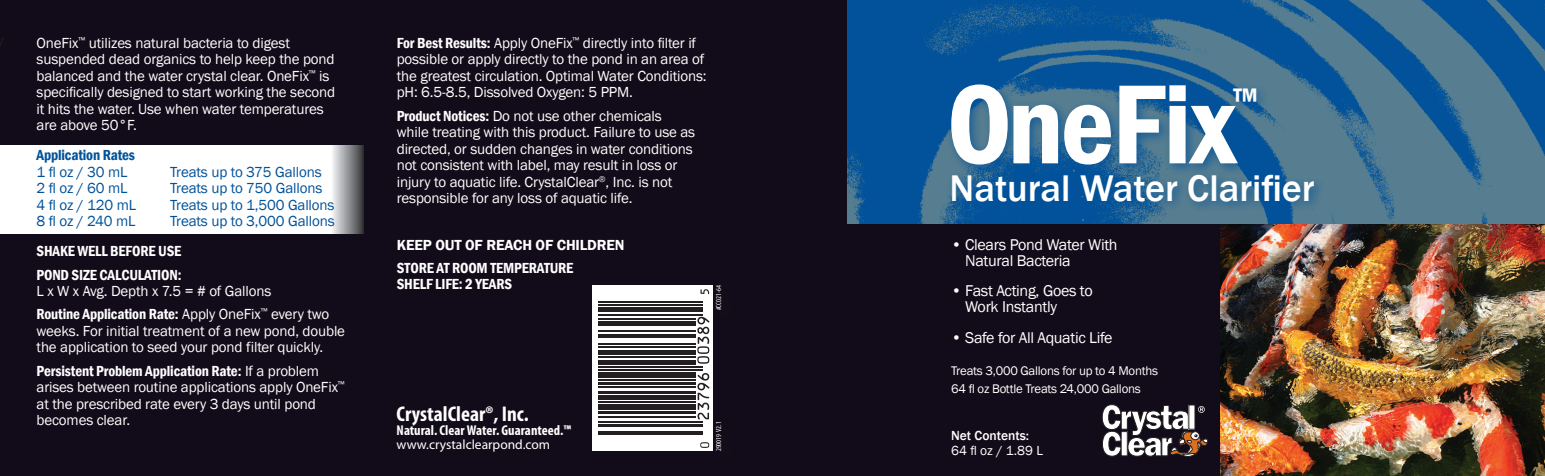
<style>
.page{position:relative;width:1545px;height:476px;background:#fff}
.page>*{position:absolute;margin:0;border:0;box-sizing:border-box;transform-origin:0 0}
.t1{font:600 condensed 116.4px "Franklin Gothic";letter-spacing:-.02em;color:#fff}
.t2{font:500 38.1px "Franklin Gothic";color:#fff}
.t3{font:600 condensed 35.1px "Franklin Gothic";color:#fff}
.t4{font:700 condensed 21.45px "Myriad Pro";color:#fff}
.t5{font:16.05px/16px "Franklin Gothic";letter-spacing:-.02em;color:#fff}
.t6{font:15px/16.5px "Franklin Gothic";letter-spacing:-.01em;color:#fff}
.t7{font:15px "Franklin Gothic";letter-spacing:-.01em;color:#01529a}
.t8{font:600 condensed 15px/23.2px "Franklin Gothic";letter-spacing:-.01em;color:#fff}
.t9{font:600 15px "Franklin Gothic";letter-spacing:-.01em;color:#fff}
.t10{font:600 condensed 15px "Franklin Gothic";letter-spacing:-.01em;color:#01529a}
.t11{font:700 condensed 14.25px "Myriad Pro";color:#fff}
.t12{font:13.5px "Myriad Pro";color:#fff}
.t13{font:500 13.5px "Franklin Gothic";color:#fff}
.t14{font:13.5px "Franklin Gothic";color:#fff}
.t15{font:12.9px/17.7px "Franklin Gothic";letter-spacing:-.02em;color:#fff}
.t16{font:condensed 7.5px "Myriad Pro";color:#fff}
.s1{font-weight:600;font-stretch:condensed}
</style>
<div class="page">
<div style="left:0;top:0;width:1544px;height:476px;background:#120b19"></div>
<img style="left:1220px;top:223px;width:324px;height:253px">
<img style="left:847px;top:0;width:697px;height:223px">
<svg style="left:0;top:145px;width:363px;height:89px;background:#f6f6f6"></svg>
<svg style="left:592px;top:286px;width:121px;height:165px;background:#d9d8d8"></svg>
<hr style="left:599px;top:434px;width:104px;height:1px;background:#231f20">
<hr style="left:599px;top:431px;width:104px;height:1px;background:#231f20">
<hr style="left:599px;top:424px;width:104px;height:3px;background:#231f20">
<hr style="left:599px;top:421px;width:104px;height:1px;background:#231f20">
<hr style="left:599px;top:417px;width:97px;height:1px;background:#231f20">
<hr style="left:599px;top:411px;width:97px;height:3px;background:#231f20">
<div style="left:599px;top:404px;width:97px;height:6px;background:#231f20"></div>
<hr style="left:599px;top:401px;width:97px;height:2px;background:#231f20">
<hr style="left:599px;top:396px;width:97px;height:4px;background:#231f20">
<hr style="left:599px;top:391px;width:97px;height:3px;background:#231f20">
<hr style="left:599px;top:386px;width:97px;height:1px;background:#231f20">
<hr style="left:599px;top:382px;width:97px;height:2px;background:#231f20">
<hr style="left:599px;top:379px;width:97px;height:1px;background:#231f20">
<div style="left:599px;top:372px;width:97px;height:5px;background:#231f20"></div>
<hr style="left:599px;top:369px;width:104px;height:1px;background:#231f20">
<hr style="left:599px;top:366px;width:104px;height:2px;background:#231f20">
<hr style="left:599px;top:361px;width:97px;height:4px;background:#231f20">
<hr style="left:599px;top:356px;width:97px;height:2px;background:#231f20">
<hr style="left:599px;top:351px;width:97px;height:4px;background:#231f20">
<hr style="left:599px;top:347px;width:97px;height:1px;background:#231f20">
<hr style="left:599px;top:344px;width:97px;height:1px;background:#231f20">
<hr style="left:599px;top:337px;width:97px;height:1px;background:#231f20">
<hr style="left:599px;top:334px;width:97px;height:1px;background:#231f20">
<hr style="left:599px;top:330px;width:97px;height:1px;background:#231f20">
<hr style="left:599px;top:321px;width:97px;height:4px;background:#231f20">
<hr style="left:599px;top:318px;width:97px;height:2px;background:#231f20">
<hr style="left:599px;top:314px;width:104px;height:2px;background:#231f20">
<hr style="left:599px;top:307px;width:104px;height:4px;background:#231f20">
<hr style="left:599px;top:304px;width:104px;height:2px;background:#231f20">
<hr style="left:599px;top:302px;width:104px;height:1px;background:#231f20">
<svg style="left:700px;top:442px;width:9px;height:6px"></svg>
<svg style="left:697px;top:373px;width:12px;height:46px"></svg>
<svg style="left:697px;top:317px;width:12px;height:47px"></svg>
<svg style="left:700px;top:289px;width:9px;height:5px"></svg>
<div style="left:944px;top:78px;width:325px;height:100px;background:#01529a;opacity:.75"></div>
<div style="left:946px;top:170px;width:380px;height:43px;background:#01529a;opacity:.75"></div>
<svg style="left:1102px;top:404px;width:106px;height:53px"></svg>
<p class="t6" style="left:37px;top:35px;width:300px">OneFix<sup>™</sup> utilizes natural bacteria to digest suspended dead organics to help keep the pond balanced and the water crystal clear. OneFix<sup>™</sup> is specifically designed to start working the second it hits the water. Use when water temperatures are above 50°F.</p>
<p class="t10" style="left:37px;top:145px;width:100px">Application Rates</p>
<p class="t7" style="left:37px;top:163px;width:92px">1 fl oz / 30 mL</p>
<p class="t7" style="left:170px;top:163px;width:153px">Treats up to 375 Gallons</p>
<p class="t7" style="left:37px;top:179px;width:92px">2 fl oz / 60 mL</p>
<p class="t7" style="left:170px;top:179px;width:154px">Treats up to 750 Gallons</p>
<p class="t7" style="left:37px;top:196px;width:101px">4 fl oz / 120 mL</p>
<p class="t7" style="left:170px;top:196px;width:166px">Treats up to 1,500 Gallons</p>
<p class="t7" style="left:37px;top:212px;width:100px">8 fl oz / 240 mL</p>
<p class="t7" style="left:170px;top:212px;width:166px">Treats up to 3,000 Gallons</p>
<p class="t8" style="left:37px;top:239px;width:146px">SHAKE WELL BEFORE USE<br>POND SIZE CALCULATION:</p>
<p class="t6" style="left:37px;top:280px;width:294px;line-height:23.2px">L x W x Avg. Depth x 7.5 = # of Gallons<br><span class="s1">Routine Application Rate:</span> Apply OneFix<sup>™</sup> every two</p>
<p class="t6" style="left:37px;top:323px;width:310px">weeks. For initial treatment of a new pond, double the application to seed your pond filter quickly.</p>
<p class="t6" style="left:37px;top:363px;width:310px"><span class="s1">Persistent Problem Application Rate:</span> If a problem arises between routine applications apply OneFix<sup>™ </sup>at the prescribed rate every 3 days until pond becomes clear.</p>
<p class="t6" style="left:397px;top:35px;width:311px"><span class="s1">For Best Results:</span> Apply OneFix<sup>™</sup> directly into filter if possible or apply directly to the pond in an area of the greatest circulation. Optimal Water Conditions: pH: 6.5-8.5, Dissolved Oxygen: 5 PPM.</p>
<p class="t6" style="left:397px;top:108px;width:300px"><span class="s1">Product Notices:</span> Do not use other chemicals while treating with this product. Failure to use as directed, or sudden changes in water conditions not consistent with label, may result in loss or injury to aquatic life. CrystalClear<sup>®</sup>, Inc. is not responsible for any loss of aquatic life.</p>
<p class="t9" style="left:397px;top:235px;width:229px">KEEP OUT OF REACH OF CHILDREN</p>
<p class="t8" style="left:397px;top:259px;width:178px;line-height:16.5px">STORE AT ROOM TEMPERATURE<br>SHELF LIFE: 2 YEARS</p>
<p class="t16" style="left:714px;top:310px;width:26px;rotate:-90deg">#CC021-64</p>
<h3 class="t4" style="left:396px;top:400px;width:134px">CrystalClear®, Inc.</h3>
<p class="t11" style="left:396px;top:421px;width:176px">Natural. Clear Water. Guaranteed.™</p>
<p class="t12" style="left:396px;top:436px;width:155px">www.crystalclearpond.com</p>
<p class="t16" style="left:714px;top:451px;width:31px;rotate:-90deg">290019 V2.1</p>
<h1 class="t1" style="left:946px;top:47px;width:290px">OneFix</h1>
<h3 class="t3" style="left:1232px;top:76px;width:27px">™</h3>
<h2 class="t2" style="left:949px;top:165px;width:366px">Natural Water Clarifier</h2>
<p class="t5" style="left:965px;top:237px;width:154px;text-indent:-14px">• Clears Pond Water With<br>Natural Bacteria</p>
<p class="t5" style="left:965px;top:283px;width:129px;text-indent:-14px">• Fast Acting, Goes to<br>Work Instantly</p>
<p class="t5" style="left:951px;top:330px;width:163px">• Safe for All Aquatic Life</p>
<p class="t15" style="left:951px;top:362px;width:208px">Treats 3,000 Gallons for up to 4 Months<br>64 fl oz Bottle Treats 24,000 Gallons</p>
<p class="t13" style="left:951px;top:427px;width:80px">Net Contents:</p>
<p class="t14" style="left:951px;top:442px;width:93px">64 fl oz / 1.89 L</p>
</div>
